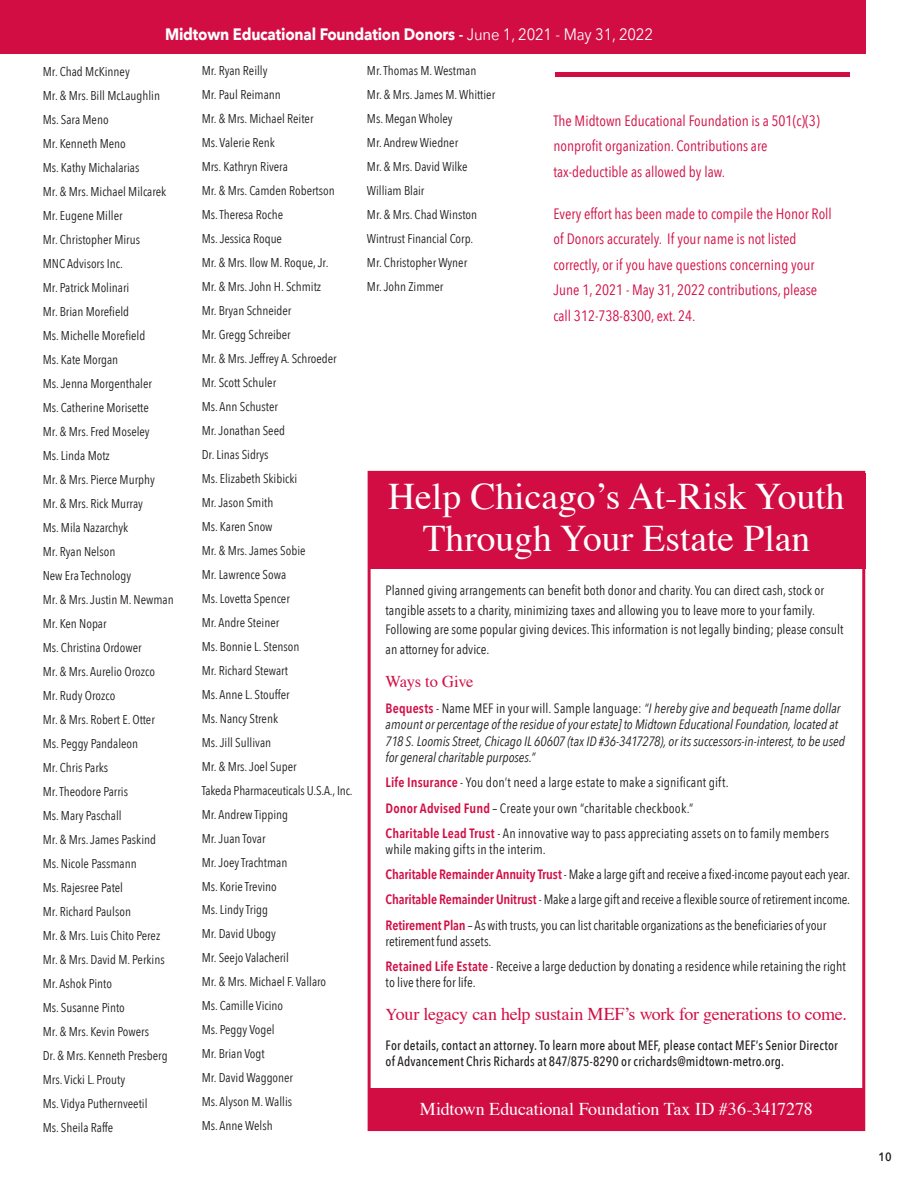
<style>
.page{position:relative;width:918px;height:1188px;background:#fff}
.page>*{position:absolute;margin:0;border:0;box-sizing:border-box;transform-origin:0 0}
.t1{font:37.5px/42px "Times";color:#fff;text-align:center}
.t2{font:18px "Times";letter-spacing:-.02em;color:#d20d44}
.t3{font:18px "Times";letter-spacing:-.01em;color:#fff}
.t4{font:700 16.5px "Avenir Next";letter-spacing:-.01em;color:#fff;scale:.9 1}
.t5{font:16.5px "Times";letter-spacing:-.025em;color:#d20d44}
.t6{font:15px/25.5px "Avenir Next Condensed";color:#d20d44}
.t7{font:13.5px/25.2px "Avenir Next Condensed";color:#231f20}
.t8{font:italic 13.5px/16.5px "Avenir Next Condensed";letter-spacing:-.005em;color:#231f20}
.t9{font:500 13.5px/16.2px "Avenir Next Condensed";letter-spacing:.01em;color:#231f20}
.t10{font:12.75px/24px "Avenir Next Condensed";color:#231f20}
.t11{font:600 12px "Avenir Next";color:#231f20;scale:.9 1}
.s1{font-weight:600}
.s2{font-weight:400}
.s3{font-weight:600;font-style:normal;color:#d20d44}
.s4{font-style:normal}
.s5{font-weight:600;color:#d20d44}
.s6{font-size:16.5px}
</style>
<div class="page">
<div style="left:0;top:0;width:866px;height:54px;background:#d20d44"></div>
<hr style="left:555px;top:72px;width:294px;height:4px;background:#d20d44">
<div style="left:368px;top:1089px;width:496px;height:41px;background:#d20d44"></div>
<div style="left:368px;top:471px;width:497px;height:660px;border:3px solid #d20d44"></div>
<div style="left:370px;top:473px;width:496px;height:96px;background:#d20d44"></div>
<p class="t4" style="left:165px;top:25px;width:544px">Midtown Educational Foundation Donors <span class="s1">-</span> <span class="s2">June 1, 2021 - May 31, 2022</span></p>
<p class="t10" style="left:43px;top:59px;width:133px">Mr. Chad McKinney<br>Mr. &amp; Mrs. Bill McLaughlin<br>Ms. Sara Meno<br>Mr. Kenneth Meno<br>Ms. Kathy Michalarias<br>Mr. &amp; Mrs. Michael Milcarek<br>Mr. Eugene Miller<br>Mr. Christopher Mirus<br>MNC Advisors Inc.<br>Mr. Patrick Molinari<br>Mr. Brian Morefield<br>Ms. Michelle Morefield<br>Ms. Kate Morgan<br>Ms. Jenna Morgenthaler<br>Ms. Catherine Morisette<br>Mr. &amp; Mrs. Fred Moseley<br>Ms. Linda Motz<br>Mr. &amp; Mrs. Pierce Murphy<br>Mr. &amp; Mrs. Rick Murray<br>Ms. Mila Nazarchyk<br>Mr. Ryan Nelson<br>New Era Technology<br>Mr. &amp; Mrs. Justin M. Newman<br>Mr. Ken Nopar<br>Ms. Christina Ordower<br>Mr. &amp; Mrs. Aurelio Orozco<br>Mr. Rudy Orozco<br>Mr. &amp; Mrs. Robert E. Otter<br>Ms. Peggy Pandaleon<br>Mr. Chris Parks<br>Mr. Theodore Parris<br>Ms. Mary Paschall<br>Mr. &amp; Mrs. James Paskind<br>Ms. Nicole Passmann<br>Ms. Rajesree Patel<br>Mr. Richard Paulson<br>Mr. &amp; Mrs. Luis Chito Perez<br>Mr. &amp; Mrs. David M. Perkins<br>Mr. Ashok Pinto<br>Ms. Susanne Pinto<br>Mr. &amp; Mrs. Kevin Powers<br>Dr. &amp; Mrs. Kenneth Presberg<br>Mrs. Vicki L. Prouty<br>Ms. Vidya Puthernveetil<br>Ms. Sheila Raffe</p>
<p class="t10" style="left:202px;top:58px;width:153px">Mr. Ryan Reilly<br>Mr. Paul Reimann<br>Mr. &amp; Mrs. Michael Reiter<br>Ms. Valerie Renk<br>Mrs. Kathryn Rivera<br>Mr. &amp; Mrs. Camden Robertson<br>Ms. Theresa Roche<br>Ms. Jessica Roque<br>Mr. &amp; Mrs. Ilow M. Roque, Jr.<br>Mr. &amp; Mrs. John H. Schmitz<br>Mr. Bryan Schneider<br>Mr. Gregg Schreiber<br>Mr. &amp; Mrs. Jeffrey A. Schroeder<br>Mr. Scott Schuler<br>Ms. Ann Schuster<br>Mr. Jonathan Seed<br>Dr. Linas Sidrys<br>Ms. Elizabeth Skibicki<br>Mr. Jason Smith<br>Ms. Karen Snow<br>Mr. &amp; Mrs. James Sobie<br>Mr. Lawrence Sowa<br>Ms. Lovetta Spencer<br>Mr. Andre Steiner<br>Ms. Bonnie L. Stenson<br>Mr. Richard Stewart<br>Ms. Anne L. Stouffer<br>Ms. Nancy Strenk<br>Ms. Jill Sullivan<br>Mr. &amp; Mrs. Joel Super<br>Takeda Pharmaceuticals U.S.A., Inc.<br>Mr. Andrew Tipping<br>Mr. Juan Tovar<br>Mr. Joey Trachtman<br>Ms. Korie Trevino<br>Ms. Lindy Trigg<br>Mr. David Ubogy<br>Mr. Seejo Valacheril<br>Mr. &amp; Mrs. Michael F. Vallaro<br>Ms. Camille Vicino<br>Ms. Peggy Vogel<br>Mr. Brian Vogt<br>Mr. David Waggoner<br>Ms. Alyson M. Wallis<br>Ms. Anne Welsh</p>
<p class="t10" style="left:367px;top:58px;width:130px">Mr. Thomas M. Westman<br>Mr. &amp; Mrs. James M. Whittier<br>Ms. Megan Wholey<br>Mr. Andrew Wiedner<br>Mr. &amp; Mrs. David Wilke<br>William Blair<br>Mr. &amp; Mrs. Chad Winston<br>Wintrust Financial Corp.<br>Mr. Christopher Wyner<br>Mr. John Zimmer</p>
<p class="t6" style="left:554px;top:107px;width:268px">The Midtown Educational Foundation is a 501(c)(3) nonprofit organization. Contributions are tax-deductible as allowed by law.</p>
<p class="t6" style="left:554px;top:200px;width:280px">Every effort has been made to compile the Honor Roll of Donors accurately. If your name is not listed correctly, or if you have questions concerning your June 1, 2021 - May 31, 2022 contributions, please call 312-738-8300, ext. 24.</p>
<h1 class="t1" style="left:388px;top:472px;width:458px">Help Chicago’s At-Risk Youth<br>Through Your Estate Plan</h1>
<p class="t7" style="left:386px;top:580px;width:459px;line-height:19.5px">Planned giving arrangements can benefit both donor and charity. You can direct cash, stock or tangible assets to a charity, minimizing taxes and allowing you to leave more to your family.<br>Following are some popular giving devices. This information is not legally binding; please consult an attorney for advice.</p>
<p class="t5" style="left:386px;top:666px;width:89px">Ways to Give</p>
<p class="t8" style="left:386px;top:700px;width:461px"><span class="s3">Bequests</span> <span class="s4">- Name MEF in your will. Sample language:</span> “I hereby give and bequeath [name dollar amount or percentage of the residue of your estate] to Midtown Educational Foundation, located at 718 S. Loomis Street, Chicago IL 60607 (tax ID #36-3417278), or its successors-in-interest, to be used for general charitable purposes.”</p>
<p class="t7" style="left:386px;top:769px;width:445px"><span class="s5">Life Insurance</span> - You don’t need a large estate to make a significant gift.<br><span class="s5">Donor Advised Fund</span> – Create your own “charitable checkbook.”<br><span class="s5">Charitable Lead Trust</span> - An innovative way to pass appreciating assets on to family members</p>
<p class="t7" style="left:386px;top:836px;width:466px">while making gifts in the interim.<br><span class="s5">Charitable Remainder Annuity Trust</span> - Make a large gift and receive a fixed-income payout each year.<br><span class="s5">Charitable Remainder Unitrust</span> - Make a large gift and receive a flexible source of retirement income.<br><span class="s5">Retirement Plan</span> – As with trusts, you can list charitable organizations as the beneficiaries of your</p>
<p class="t7" style="left:386px;top:928px;width:462px">retirement fund assets.<br><span class="s5">Retained Life Estate</span> - Receive a large deduction by donating a residence while retaining the right</p>
<p class="t7" style="left:386px;top:969px;width:92px">to live there for life.</p>
<h2 class="t2" style="left:386px;top:997px;width:462px"><span class="s6">Y</span>our legacy can help sustain MEF’s work for generations to come.</h2>
<p class="t9" style="left:386px;top:1037px;width:454px">For details, contact an attorney. To learn more about MEF, please contact MEF’s Senior Director of Advancement Chris Richards at 847/875-8290 or crichards@midtown-metro.org.</p>
<h2 class="t3" style="left:420px;top:1092px;width:394px">Midtown Educational Foundation Tax ID #36-3417278</h2>
<p class="t11" style="left:878px;top:1146px;width:16px">10</p>
</div>
